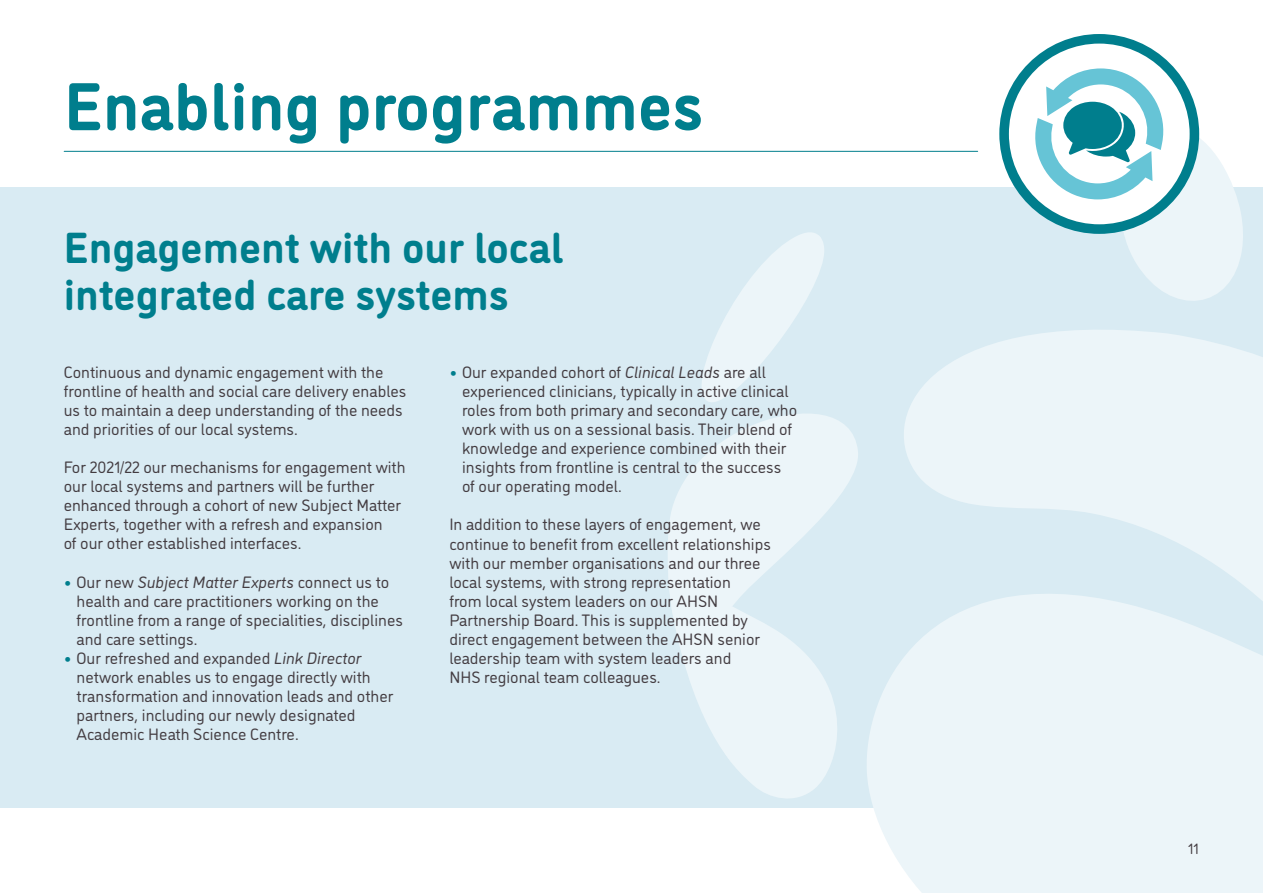
<style>
.page{position:relative;width:1263px;height:893px;background:#fff}
.page>*{position:absolute;margin:0;border:0;box-sizing:border-box;transform-origin:0 0}
.t1{font:700 67.5px "DI Nosaur";color:#007e8d}
.t2{font:700 43.5px/47px "DI Nosaur";color:#007e8d}
.t3{font:16.5px/19px "DI Nosaur";color:#433c41}
.t4{font:15px "DI Nosaur";color:#433c41}
.s1{font-weight:700;color:#007e8d}
.s2{font-style:italic}
</style>
<div class="page">
<div style="left:0;top:187px;width:1263px;height:621px;background:#d9ebf3"></div>
<svg style="left:904px;top:330px;width:359px;height:225px;fill:#ecf5f9"></svg>
<svg style="left:867px;top:555px;width:396px;height:338px;fill:#ecf5f9"></svg>
<svg style="left:670px;top:414px;width:188px;height:107px;fill:#ecf5f9"></svg>
<svg style="left:702px;top:232px;width:122px;height:170px"></svg>
<svg style="left:668px;top:521px;width:169px;height:277px;fill:#ecf5f9"></svg>
<hr style="left:64px;top:151px;width:914px;height:1px;background:#007e8d">
<svg style="left:1004px;top:39px;width:190px;height:190px"></svg>
<div style="left:999px;top:34px;width:200px;height:200px;border:10px solid #007e8d;border-radius:50%"></div>
<svg style="left:1031px;top:68px;width:212px;height:233px"></svg>
<h1 class="t1" style="left:64px;top:55px;width:641px">Enabling programmes</h1>
<h2 class="t2" style="left:64px;top:221px;width:502px">Engagement with our local integrated care systems</h2>
<p class="t3" style="left:64px;top:362px;width:344px">Continuous and dynamic engagement with the frontline of health and social care delivery enables us to maintain a deep understanding of the needs and priorities of our local systems.</p>
<p class="t3" style="left:64px;top:457px;width:343px">For 2021/22 our mechanisms for engagement with our local systems and partners will be further enhanced through a cohort of new Subject Matter Experts, together with a refresh and expansion<br>of our other established interfaces.</p>
<p class="t3" style="left:77px;top:571px;width:328px;text-indent:-13px"><span class="s1">•</span> Our new <span class="s2">Subject Matter Experts</span> connect us to health and care practitioners working on the frontline from a range of specialities, disciplines and care settings.</p>
<p class="t3" style="left:77px;top:647px;width:318px;text-indent:-13px"><span class="s1">•</span> Our refreshed and expanded <span class="s2">Link Director </span>network enables us to engage directly with transformation and innovation leads and other partners, including our newly designated Academic Heath Science Centre.</p>
<p class="t3" style="left:462px;top:362px;width:337px;text-indent:-13px"><span class="s1">•</span> Our expanded cohort of <span class="s2">Clinical Leads</span> are all experienced clinicians, typically in active clinical roles from both primary and secondary care, who work with us on a sessional basis. Their blend of knowledge and experience combined with their insights from frontline is central to the success of our operating model.</p>
<p class="t3" style="left:449px;top:514px;width:323px">In addition to these layers of engagement, we continue to benefit from excellent relationships with our member organisations and our three local systems, with strong representation<br>from local system leaders on our AHSN Partnership Board. This is supplemented by direct engagement between the AHSN senior leadership team with system leaders and<br>NHS regional team colleagues.</p>
<p class="t4" style="left:1188px;top:838px;width:13px">11</p>
</div>
